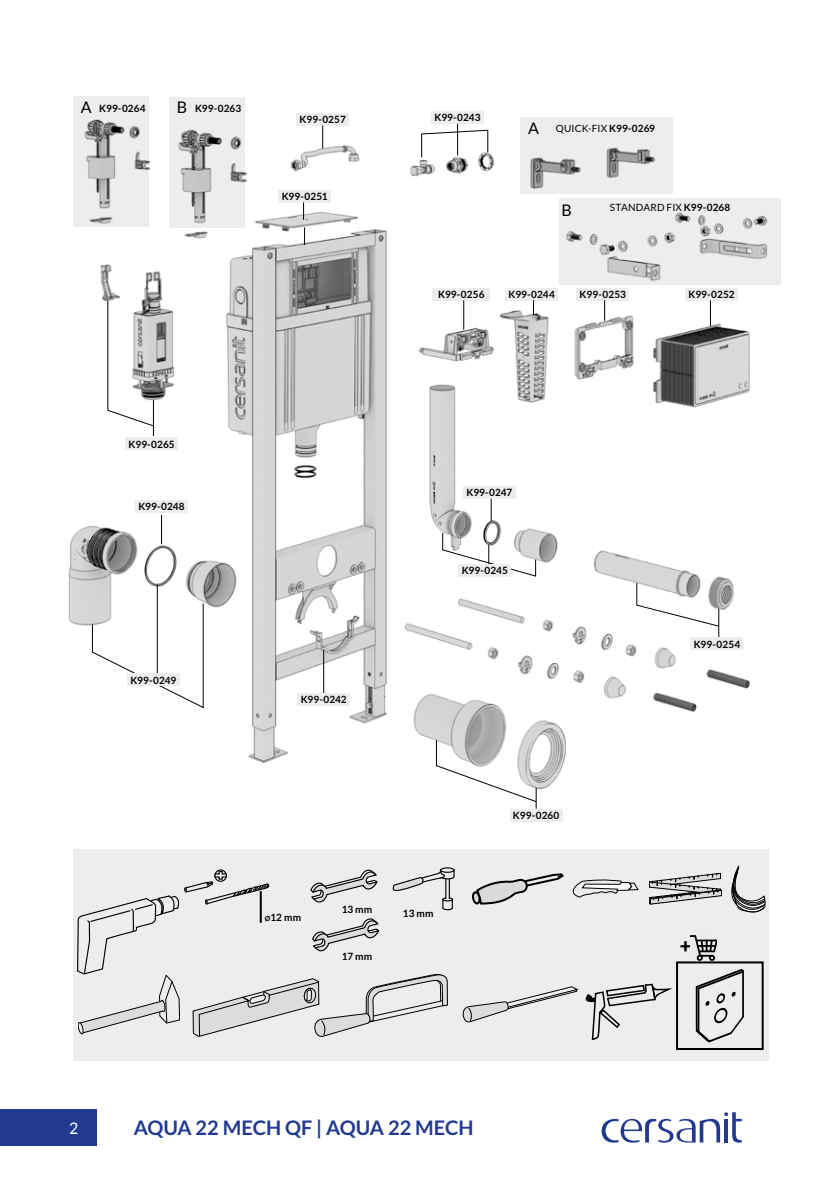
<style>
.page{position:relative;width:840px;height:1191px;background:#fff}
.page>*{position:absolute;margin:0;border:0;box-sizing:border-box;transform-origin:0 0}
.t1{font:700 20px "Lato";color:#213a8f}
.t2{font:900 20px "Lato";color:#000}
.t3{font:16px "Lato";color:#000}
.t4{font:16px "Lato";color:#fff}
.t5{font:700 10px "Lato";letter-spacing:.01em;color:#000}
.t6{font:10px "Lato";letter-spacing:.015em;color:#000}
.s1{font-size:16px}
.s2{font-weight:700}
.s3{font-size:7px}
.s4{font-style:inherit}
</style>
<div class="page">
<svg style="left:601px;top:1112px;width:140px;height:30px"></svg>
<div style="left:0;top:1108px;width:96px;height:37px;background:#213a8f"></div>
<img style="left:68px;top:96px;width:682px;height:726px">
<div style="left:278px;top:190px;width:53px;height:12px;background:#ededed"></div>
<div style="left:296px;top:113px;width:53px;height:12px;background:#ededed"></div>
<div style="left:135px;top:500px;width:53px;height:13px;background:#ededed"></div>
<div style="left:432px;top:288px;width:58px;height:12px;background:#ededed"></div>
<div style="left:297px;top:693px;width:53px;height:12px;background:#ededed"></div>
<div style="left:684px;top:288px;width:53px;height:12px;background:#ededed"></div>
<div style="left:509px;top:808px;width:53px;height:13px;background:#ededed"></div>
<div style="left:462px;top:486px;width:53px;height:12px;background:#ededed"></div>
<div style="left:505px;top:288px;width:52px;height:12px;background:#ededed"></div>
<div style="left:576px;top:288px;width:53px;height:12px;background:#ededed"></div>
<div style="left:125px;top:437px;width:53px;height:13px;background:#ededed"></div>
<svg style="left:559px;top:198px;width:221px;height:87px;fill:#ededed"></svg>
<svg style="left:73px;top:97px;width:76px;height:130px;fill:#ededed"></svg>
<svg style="left:169px;top:97px;width:75px;height:130px;fill:#ededed"></svg>
<svg style="left:520px;top:118px;width:153px;height:76px;fill:#ededed"></svg>
<hr style="left:717px;top:608px;width:1px;height:36px;background:#000">
<svg style="left:490px;top:498px;width:1px;height:23px"></svg>
<svg style="left:532px;top:300px;width:1px;height:15px"></svg>
<svg style="left:603px;top:300px;width:1px;height:21px"></svg>
<hr style="left:153px;top:400px;width:1px;height:36px;background:#000">
<svg style="left:303px;top:202px;width:1px;height:18px"></svg>
<svg style="left:322px;top:125px;width:1px;height:23px"></svg>
<svg style="left:161px;top:515px;width:1px;height:29px"></svg>
<hr style="left:157px;top:584px;width:1px;height:101px;background:#000">
<hr style="left:463px;top:300px;width:1px;height:30px;background:#000">
<hr style="left:323px;top:650px;width:1px;height:43px;background:#000">
<svg style="left:709px;top:300px;width:1px;height:26px"></svg>
<svg style="left:304px;top:227px;width:1px;height:18px"></svg>
<svg style="left:107px;top:299px;width:48px;height:128px"></svg>
<svg style="left:635px;top:582px;width:84px;height:45px"></svg>
<svg style="left:435px;top:739px;width:102px;height:69px"></svg>
<svg style="left:91px;top:602px;width:113px;height:107px"></svg>
<svg style="left:441px;top:532px;width:95px;height:45px"></svg>
<div style="left:458px;top:564px;width:53px;height:12px;background:#ededed"></div>
<div style="left:690px;top:637px;width:53px;height:13px;background:#ededed"></div>
<div style="left:127px;top:673px;width:53px;height:13px;background:#ededed"></div>
<div style="left:73px;top:849px;width:695px;height:212px;background:#ededed"></div>
<svg style="left:695px;top:969px;width:49px;height:74px"></svg>
<svg style="left:649px;top:865px;width:116px;height:48px"></svg>
<div style="left:440px;top:867px;width:14px;height:6px;border:1px solid #000;border-radius:50%"></div>
<svg style="left:77px;top:869px;width:378px;height:168px"></svg>
<svg style="left:462px;top:983px;width:207px;height:57px"></svg>
<svg style="left:472px;top:873px;width:166px;height:32px"></svg>
<div style="left:675px;top:961px;width:88px;height:89px;border:2px solid #000"></div>
<img style="left:690px;top:935px;width:26px;height:26px">
<img style="left:379px;top:107px;width:126px;height:87px">
<div style="left:431px;top:111px;width:52px;height:13px;background:#ededed"></div>
<hr style="left:457px;top:124px;width:1px;height:31px;background:#000">
<svg style="left:420px;top:129px;width:68px;height:29px"></svg>
<h2 class="t3" style="left:81px;top:98px;width:12px">A</h2>
<h2 class="t3" style="left:177px;top:99px;width:12px">B</h2>
<p class="t5" style="left:99px;top:102px;width:48px">K99-0264</p>
<p class="t5" style="left:195px;top:103px;width:48px">K99-0263</p>
<p class="t5" style="left:299px;top:114px;width:48px">K99-0257</p>
<p class="t5" style="left:281px;top:191px;width:47px">K99-0251</p>
<p class="t5" style="left:434px;top:112px;width:48px">K99-0243</p>
<p class="t6" style="left:527px;top:122px;width:128px"><span class="s1">A</span> QUICK-FIX <span class="s2">K99-0269</span></p>
<h2 class="t3" style="left:561px;top:201px;width:12px">B</h2>
<p class="t6" style="left:609px;top:202px;width:122px">STANDARD FIX <span class="s2">K99-0268</span></p>
<p class="t5" style="left:438px;top:289px;width:48px">K99-0256</p>
<p class="t5" style="left:508px;top:289px;width:48px">K99-0244</p>
<p class="t5" style="left:579px;top:289px;width:48px">K99-0253</p>
<p class="t5" style="left:688px;top:289px;width:48px">K99-0252</p>
<p class="t5" style="left:128px;top:438px;width:48px">K99-0265</p>
<p class="t5" style="left:138px;top:501px;width:48px">K99-0248</p>
<p class="t5" style="left:130px;top:674px;width:47px">K99-0249</p>
<p class="t5" style="left:466px;top:487px;width:47px">K99-0247</p>
<p class="t5" style="left:461px;top:565px;width:48px">K99-0245</p>
<p class="t5" style="left:300px;top:694px;width:47px">K99-0242</p>
<p class="t5" style="left:265px;top:911px;width:38px"><span class="s3">ø</span>12 <span class="s4">mm</span></p>
<p class="t5" style="left:341px;top:904px;width:32px">13 <span class="s4">mm</span></p>
<p class="t5" style="left:341px;top:950px;width:32px">17 <span class="s4">mm</span></p>
<p class="t5" style="left:402px;top:907px;width:32px">13 <span class="s4">mm</span></p>
<p class="t5" style="left:512px;top:809px;width:48px">K99-0260</p>
<p class="t5" style="left:693px;top:638px;width:48px">K99-0254</p>
<h1 class="t2" style="left:679px;top:934px;width:13px">+</h1>
<h2 class="t4" style="left:69px;top:1119px;width:11px">2</h2>
<h1 class="t1" style="left:134px;top:1116px;width:341px">AQUA 22 MECH QF | AQUA 22 MECH</h1>
</div>
